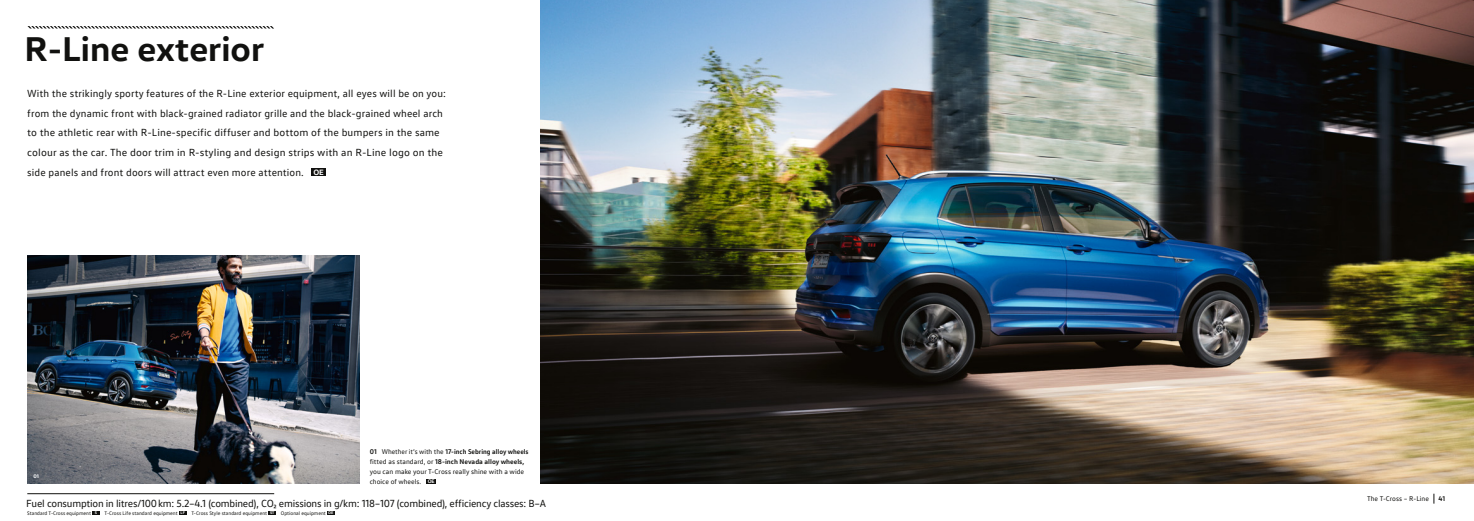
<style>
.page{position:relative;width:1474px;height:521px;background:#fff}
.page>*{position:absolute;margin:0;border:0;box-sizing:border-box;transform-origin:0 0}
.t1{font:700 35px "VW Head";color:#11110f}
.t2{font:10.5px/19.9px "VW Text";letter-spacing:.01em;color:#11110f}
.t3{font:10.5px "VW Text";letter-spacing:-.02em;color:#11110f}
.t4{font:7px/9.9px "VW Text";color:#11110f}
.t5{font:700 7px "VW Text";color:#11110f}
.t6{font:5.25px "VW Text";color:#11110f}
.t7{font:700 5.25px "VW Head";color:#fff}
.s1{font-family:"VW Head";font-weight:700;font-size:7.88px;color:#fff}
.s2{font-weight:700}
.s3{font-family:"VW Head";font-weight:700;font-size:5.25px;color:#fff}
.s4{font-family:"VW Head";font-weight:700;font-size:3.94px;color:#fff}
</style>
<div class="page">
<img style="left:541px;top:0;width:932px;height:484px">
<img style="left:27px;top:255px;width:333px;height:229px">
<svg style="left:92px;top:511px;width:8px;height:4px"></svg>
<svg style="left:179px;top:511px;width:7px;height:4px"></svg>
<svg style="left:268px;top:511px;width:8px;height:4px"></svg>
<svg style="left:327px;top:511px;width:7px;height:4px"></svg>
<svg style="left:27px;top:26px;width:247px;height:3px"></svg>
<div style="left:311px;top:169px;width:15px;height:7px;background:#11110f"></div>
<div style="left:426px;top:479px;width:10px;height:5px;background:#11110f"></div>
<hr style="left:27px;top:493px;width:247px;height:1px;background:#11110f">
<h1 class="t1" style="left:24px;top:37px;width:241px">R-Line exterior</h1>
<p class="t2" style="left:27px;top:84px;width:420px">With the strikingly sporty features of the R-Line exterior equipment, all eyes will be on you: from the dynamic front with black-grained radiator grille and the black-grained wheel arch to the athletic rear with R-Line-specific diffuser and bottom of the bumpers in the same colour as the car. The door trim in R-styling and design strips with an R-Line logo on the side panels and front doors will attract even more attention. <span class="s1">OE</span></p>
<p class="t4" style="left:370px;top:447px;width:160px"><span class="s2">01</span> Whether it’s with the <span class="s2">17-inch Sebring alloy wheels </span>fitted as standard, or <span class="s2">18-inch Nevada alloy wheels, </span>you can make your T-Cross really shine with a wide choice of wheels. <span class="s3">OE</span></p>
<p class="t3" style="left:26px;top:500px;width:521px">Fuel consumption in litres/100 km: 5.2–4.1 (combined), CO₂ emissions in g/km: 118–107 (combined), efficiency classes: B–A</p>
<p class="t7" style="left:33px;top:474px;width:7px">01</p>
<p class="t6" style="left:27px;top:511px;width:71px">Standard T-Cross equipment <span class="s4">S</span></p>
<p class="t6" style="left:105px;top:511px;width:230px">T-Cross Life standard equipment <span class="s4">LF</span> T-Cross Style standard equipment <span class="s4">ST</span> Optional equipment <span class="s4">OE</span></p>
<p class="t4" style="left:1366px;top:494px;width:63px">The T-Cross – R-Line</p>
<p class="t5" style="left:1438px;top:496px;width:8px">41</p>
</div>
